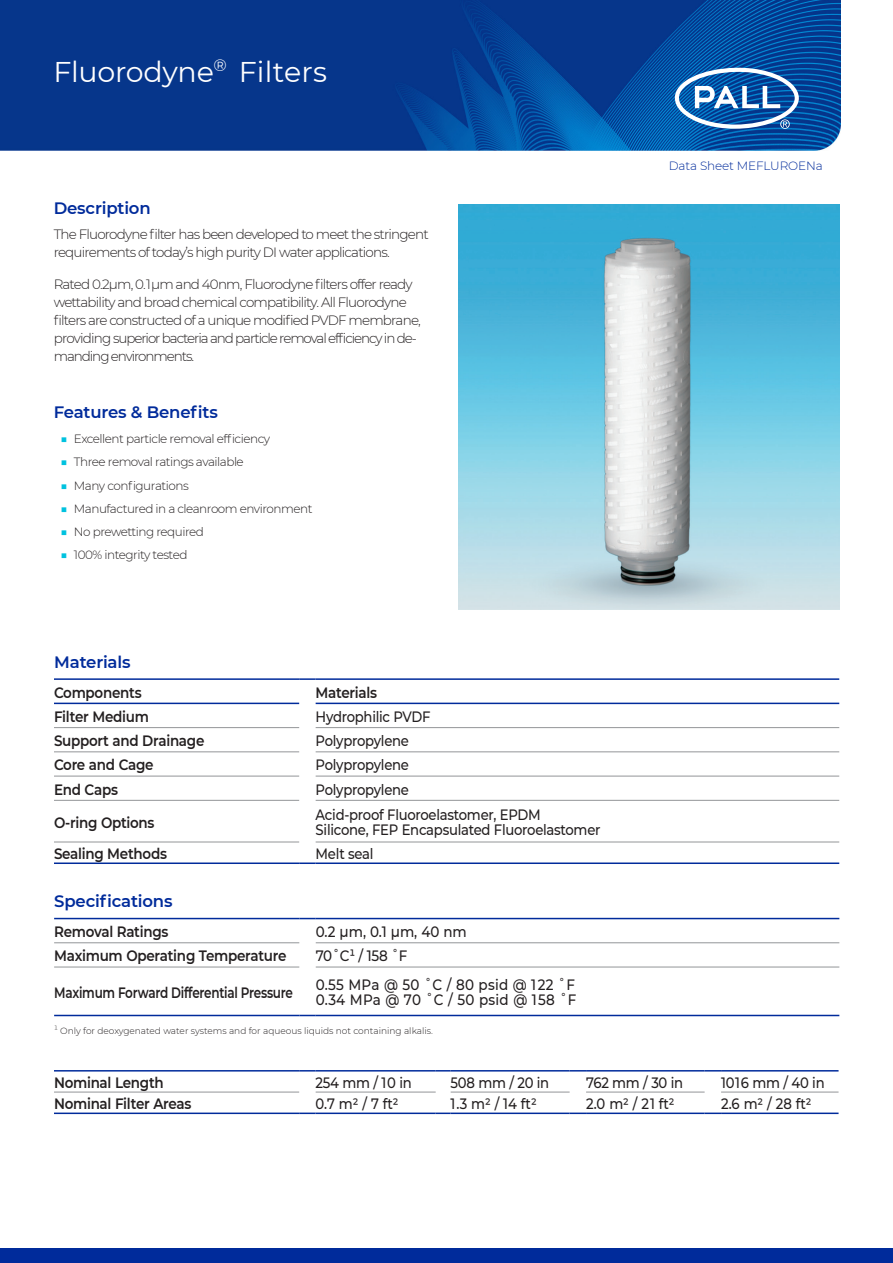
<style>
.page{position:relative;width:893px;height:1263px;background:#fff}
.page>*{position:absolute;margin:0;border:0;box-sizing:border-box;transform-origin:0 0}
.t1{font:28.5px "Montserrat";letter-spacing:-.01em;color:#fff}
.t2{font:600 16.5px "Montserrat";letter-spacing:-.01em;color:#002b9b}
.t3{font:500 15px/15px "Montserrat";letter-spacing:-.02em;color:#231f20;scale:.88 1}
.t4{font:600 15px "Montserrat";letter-spacing:-.02em;color:#231f20;scale:.9 1}
.t5{font:500 15px/15px "Montserrat";letter-spacing:.02em;color:#231f20;scale:.9 1}
.t6{font:600 15px "Montserrat";letter-spacing:-.02em;color:#231f20;scale:.8 1}
.t7{font:500 15px "Montserrat";letter-spacing:-.02em;color:#231f20;scale:.9 1}
.t8{font:300 13.5px/18px "Montserrat";letter-spacing:-.06em;color:#231f20}
.t9{font:300 12px "Montserrat";letter-spacing:-.04em;color:#231f20}
.t10{font:300 12px "Montserrat";letter-spacing:-.01em;color:#002b9b}
.t11{font:300 9px "Montserrat";color:#231f20}
.s1{font-weight:600;color:#00c2df}
</style>
<div class="page">
<img style="left:0;top:0;width:841px;height:150px">
<svg style="left:675px;top:68px;width:124px;height:61px"></svg>
<img style="left:459px;top:205px;width:380px;height:405px">
<div style="left:0;top:1248px;width:893px;height:15px;background:#002b9b"></div>
<svg style="left:54px;top:919px;width:785px;height:96px"></svg>
<hr style="left:54px;top:967px;width:245px;height:1px;background:#939598">
<hr style="left:316px;top:967px;width:523px;height:1px;background:#939598">
<hr style="left:54px;top:1015px;width:245px;height:1px;background:#002b9b">
<hr style="left:316px;top:1015px;width:523px;height:1px;background:#002b9b">
<svg style="left:299px;top:1015px;width:17px;height:1px"></svg>
<hr style="left:54px;top:918px;width:245px;height:1px;background:#002b9b">
<svg style="left:299px;top:918px;width:17px;height:1px"></svg>
<hr style="left:316px;top:918px;width:523px;height:1px;background:#002b9b">
<hr style="left:54px;top:942px;width:245px;height:1px;background:#939598">
<hr style="left:316px;top:942px;width:523px;height:1px;background:#939598">
<svg style="left:54px;top:702px;width:785px;height:141px"></svg>
<hr style="left:54px;top:842px;width:245px;height:1px;background:#939598">
<hr style="left:316px;top:842px;width:523px;height:1px;background:#939598">
<hr style="left:54px;top:727px;width:245px;height:1px;background:#939598">
<hr style="left:54px;top:751px;width:245px;height:1px;background:#939598">
<hr style="left:54px;top:776px;width:245px;height:1px;background:#939598">
<hr style="left:54px;top:800px;width:245px;height:1px;background:#939598">
<hr style="left:316px;top:727px;width:523px;height:1px;background:#939598">
<hr style="left:316px;top:751px;width:523px;height:1px;background:#939598">
<hr style="left:316px;top:776px;width:523px;height:1px;background:#939598">
<hr style="left:316px;top:800px;width:523px;height:1px;background:#939598">
<hr style="left:54px;top:678px;width:245px;height:2px;background:#002b9b">
<svg style="left:299px;top:678px;width:17px;height:2px"></svg>
<hr style="left:316px;top:678px;width:523px;height:2px;background:#002b9b">
<hr style="left:54px;top:862px;width:245px;height:2px;background:#002b9b">
<hr style="left:316px;top:862px;width:523px;height:2px;background:#002b9b">
<hr style="left:54px;top:703px;width:245px;height:1px;background:#002b9b">
<svg style="left:299px;top:862px;width:17px;height:2px"></svg>
<hr style="left:316px;top:703px;width:523px;height:1px;background:#002b9b">
<svg style="left:54px;top:1070px;width:784px;height:44px"></svg>
<h1 class="t1" style="left:53px;top:52px;width:275px">Fluorodyne<sup>®</sup> Filters</h1>
<p class="t2" style="left:54px;top:197px;width:98px">Description</p>
<p class="t8" style="left:54px;top:225px;width:377px">The Fluorodyne filter has been developed to meet the stringent requirements of today’s high purity DI water applications.</p>
<p class="t8" style="left:54px;top:274px;width:369px">Rated 0.2μm, 0.1μm and 40nm, Fluorodyne filters offer ready wettability and broad chemical compatibility. All Fluorodyne filters are constructed of a unique modified PVDF membrane, providing superior bacteria and particle removal efficiency in de&shy;manding environments.</p>
<p class="t2" style="left:54px;top:400px;width:166px">Features &amp; Benefits</p>
<p class="t9" style="left:60px;top:431px;width:211px"><span class="s1">■</span> Excellent particle removal efficiency</p>
<p class="t9" style="left:60px;top:454px;width:185px"><span class="s1">■</span> Three removal ratings available</p>
<p class="t9" style="left:60px;top:477px;width:130px"><span class="s1">■</span> Many configurations</p>
<p class="t9" style="left:60px;top:500px;width:253px"><span class="s1">■</span> Manufactured in a cleanroom environment</p>
<p class="t9" style="left:60px;top:524px;width:145px"><span class="s1">■</span> No prewetting required</p>
<p class="t9" style="left:60px;top:547px;width:129px"><span class="s1">■</span> 100% integrity tested</p>
<p class="t2" style="left:54px;top:650px;width:78px">Materials</p>
<p class="t4" style="left:54px;top:682px;width:99px">Components</p>
<p class="t4" style="left:316px;top:682px;width:70px">Materials</p>
<p class="t4" style="left:54px;top:706px;width:107px">Filter Medium</p>
<p class="t3" style="left:316px;top:708px;width:132px">Hydrophilic PVDF</p>
<p class="t4" style="left:54px;top:730px;width:169px">Support and Drainage</p>
<p class="t3" style="left:316px;top:733px;width:108px">Polypropylene</p>
<p class="t4" style="left:54px;top:754px;width:112px">Core and Cage</p>
<p class="t3" style="left:316px;top:757px;width:108px">Polypropylene</p>
<p class="t4" style="left:54px;top:779px;width:73px">End Caps</p>
<p class="t3" style="left:316px;top:781px;width:108px">Polypropylene</p>
<p class="t4" style="left:54px;top:811px;width:113px">O-ring Options</p>
<p class="t3" style="left:316px;top:807px;width:325px">Acid-proof Fluoroelastomer, EPDM<br>Silicone, FEP Encapsulated Fluoroelastomer</p>
<p class="t4" style="left:54px;top:843px;width:127px">Sealing Methods</p>
<p class="t3" style="left:316px;top:845px;width:67px">Melt seal</p>
<p class="t2" style="left:54px;top:890px;width:120px">Specifications</p>
<p class="t4" style="left:54px;top:921px;width:128px">Removal Ratings</p>
<p class="t7" style="left:316px;top:921px;width:169px">0.2 μm, 0.1 μm, 40 nm</p>
<p class="t4" style="left:54px;top:945px;width:260px">Maximum Operating Temperature</p>
<p class="t7" style="left:316px;top:945px;width:104px">70˚C1 / 158 ˚F</p>
<p class="t6" style="left:54px;top:982px;width:300px">Maximum Forward Differential Pressure</p>
<p class="t5" style="left:316px;top:977px;width:291px">0.55 MPa @ 50 ˚C / 80 psid @ 122 ˚F<br>0.34 MPa @ 70 ˚C / 50 psid @ 158 ˚F</p>
<p class="t11" style="left:54px;top:1024px;width:380px">1 Only for deoxygenated water systems and for aqueous liquids not containing alkalis.</p>
<p class="t10" style="left:669px;top:157px;width:155px">Data Sheet MEFLUROENa</p>
<p class="t4" style="left:54px;top:1072px;width:123px">Nominal Length</p>
<p class="t3" style="left:316px;top:1074px;width:111px">254 mm / 10 in</p>
<p class="t3" style="left:451px;top:1074px;width:114px">508 mm / 20 in</p>
<p class="t3" style="left:586px;top:1074px;width:112px">762 mm / 30 in</p>
<p class="t3" style="left:721px;top:1074px;width:119px">1016 mm / 40 in</p>
<p class="t4" style="left:54px;top:1093px;width:154px">Nominal Filter Areas</p>
<p class="t3" style="left:316px;top:1096px;width:96px">0.7 m2 / 7 ft2</p>
<p class="t3" style="left:451px;top:1096px;width:99px">1.3 m2 / 14 ft2</p>
<p class="t3" style="left:586px;top:1096px;width:102px">2.0 m2 / 21 ft2</p>
<p class="t3" style="left:721px;top:1096px;width:104px">2.6 m2 / 28 ft2</p>
</div>
